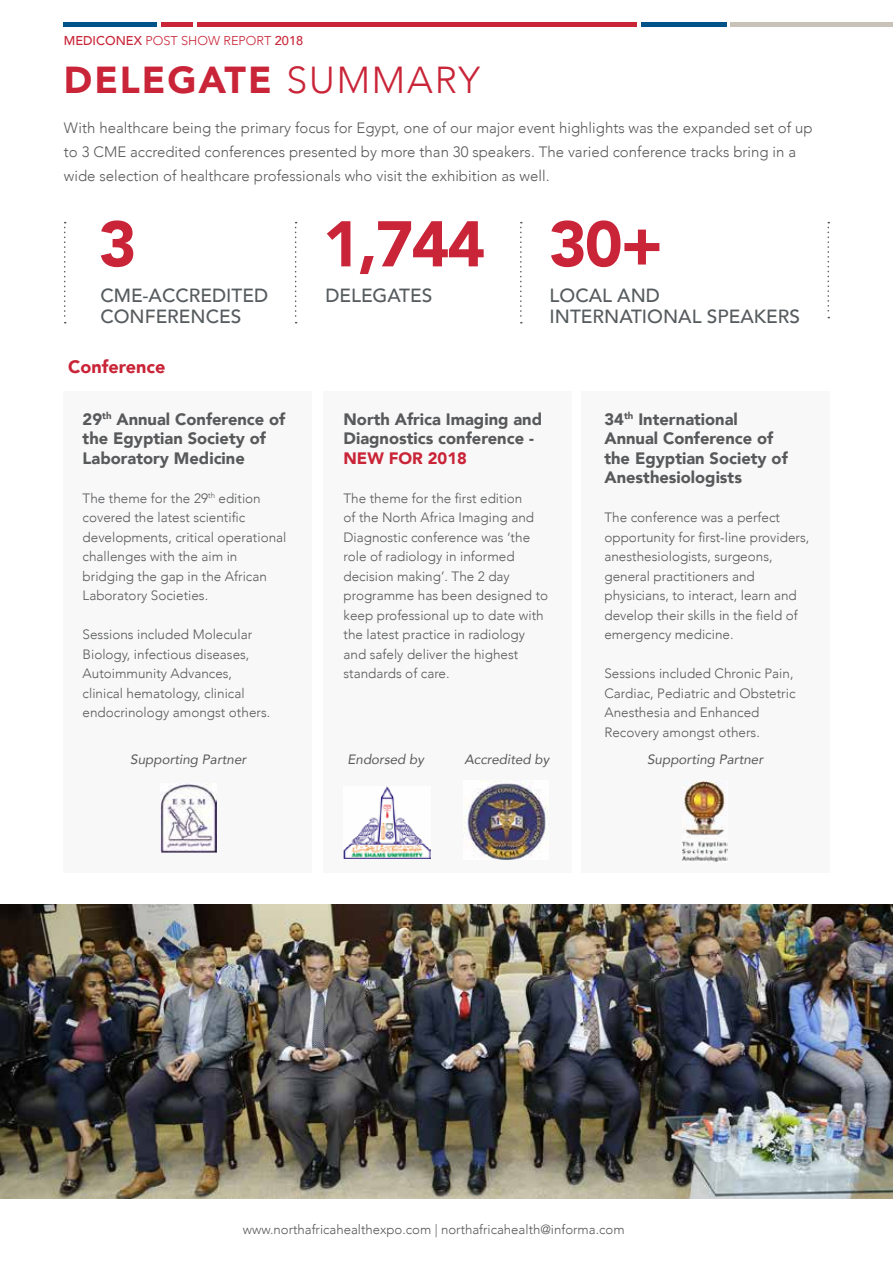
<style>
.page{position:relative;width:893px;height:1263px;background:#fff}
.page>*{position:absolute;margin:0;border:0;box-sizing:border-box;transform-origin:0 0}
.t1{font:900 63.75px "Avenir";color:#c92437}
.t2{font:900 37.5px "Avenir";letter-spacing:.05em;color:#c92437}
.t3{font:500 19.05px/20.7px "Avenir";color:#565b5e}
.t4{font:900 18px "Avenir";color:#c92437}
.t5{font:900 16.5px/19.5px "Avenir";color:#58595b}
.t6{font:900 16.5px "Avenir";color:#c92437}
.t7{font:300 15px/24px "Avenir";color:#58595b}
.t8{font:300 13.5px/19.5px "Avenir";color:#58595b}
.t9{font:italic 13.5px "Avenir";color:#58595b}
.t10{font:300 13.2px "Avenir";color:#58595b}
.t11{font:300 12.75px "Avenir";color:#c92437}
.s1{font-weight:500}
.s2{font-weight:300}
</style>
<div class="page">
<hr style="left:731px;top:23px;width:162px;height:4px;background:#c9c2b8">
<hr style="left:161px;top:23px;width:31px;height:4px;background:#c92437">
<hr style="left:641px;top:23px;width:85px;height:4px;background:#005388">
<hr style="left:64px;top:23px;width:93px;height:4px;background:#005388">
<hr style="left:197px;top:23px;width:439px;height:4px;background:#c92437">
<img style="left:0;top:904px;width:893px;height:294px">
<div style="left:64px;top:392px;width:248px;height:481px;background:#f8f8f8"></div>
<div style="left:323px;top:392px;width:248px;height:481px;background:#f8f8f8"></div>
<div style="left:581px;top:392px;width:248px;height:481px;background:#f8f8f8"></div>
<svg style="left:295px;top:222px;width:2px;height:101px"></svg>
<svg style="left:64px;top:222px;width:2px;height:101px"></svg>
<svg style="left:520px;top:222px;width:2px;height:101px"></svg>
<svg style="left:827px;top:222px;width:2px;height:96px"></svg>
<img style="left:464px;top:780px;width:83px;height:80px">
<img style="left:344px;top:787px;width:87px;height:72px">
<img style="left:160px;top:783px;width:56px;height:70px">
<img style="left:683px;top:782px;width:44px;height:80px">
<p class="t11" style="left:64px;top:33px;width:241px"><span class="s1">MEDICONEX</span> POST SHOW REPORT <span class="s1">2018</span></p>
<h2 class="t2" style="left:64px;top:48px;width:417px">DELEGATE <span class="s2">SUMMARY</span></h2>
<p class="t7" style="left:64px;top:116px;width:750px">With healthcare being the primary focus for Egypt, one of our major event highlights was the expanded set of up to 3 CME accredited conferences presented by more than 30 speakers. The varied conference tracks bring in a wide selection of healthcare professionals who visit the exhibition as well.</p>
<h1 class="t1" style="left:99px;top:190px;width:39px">3</h1>
<h1 class="t1" style="left:323px;top:190px;width:342px">1,744 30+</h1>
<h3 class="t3" style="left:100px;top:284px;width:169px">CME-ACCREDITED<br>CONFERENCES</h3>
<h3 class="t3" style="left:325px;top:284px;width:108px">DELEGATES</h3>
<h3 class="t3" style="left:550px;top:284px;width:252px">LOCAL AND<br>INTERNATIONAL SPEAKERS</h3>
<h3 class="t4" style="left:68px;top:351px;width:99px">Conference</h3>
<p class="t5" style="left:83px;top:409px;width:204px">29<sup>th</sup> Annual Conference of the Egyptian Society of<br>Laboratory Medicine</p>
<p class="t8" style="left:83px;top:488px;width:205px">The theme for the 29<sup>th</sup> edition covered the latest scientific developments, critical operational challenges with the aim in bridging the gap in the African<br>Laboratory Societies.</p>
<p class="t8" style="left:83px;top:625px;width:189px">Sessions included Molecular<br>Biology, infectious diseases,<br>Autoimmunity Advances, clinical hematology, clinical endocrinology amongst others.</p>
<p class="t5" style="left:344px;top:409px;width:200px">North Africa Imaging and<br>Diagnostics conference -</p>
<p class="t6" style="left:344px;top:444px;width:125px">NEW FOR 2018</p>
<p class="t8" style="left:344px;top:488px;width:206px">The theme for the first edition<br>of the North Africa Imaging and<br>Diagnostic conference was ‘the role of radiology in informed decision making’. The 2 day programme has been designed to keep professional up to date with the latest practice in radiology and safely deliver the highest standards of care.</p>
<p class="t5" style="left:604px;top:409px;width:185px">34<sup>th</sup> International<br>Annual Conference of the Egyptian Society of<br>Anesthesiologists</p>
<p class="t8" style="left:604px;top:508px;width:206px">The conference was a perfect opportunity for first-line providers, anesthesiologists, surgeons, general practitioners and physicians, to interact, learn and develop their skills in the field of emergency medicine.</p>
<p class="t8" style="left:604px;top:664px;width:193px">Sessions included Chronic Pain,<br>Cardiac, Pediatric and Obstetric<br>Anesthesia and Enhanced<br>Recovery amongst others.</p>
<p class="t9" style="left:130px;top:751px;width:118px">Supporting Partner</p>
<p class="t9" style="left:347px;top:751px;width:78px">Endorsed by</p>
<p class="t9" style="left:464px;top:751px;width:87px">Accredited by</p>
<p class="t9" style="left:647px;top:751px;width:118px">Supporting Partner</p>
<p class="t10" style="left:243px;top:1221px;width:383px">www.northafricahealthexpo.com | northafricahealth@informa.com</p>
</div>
